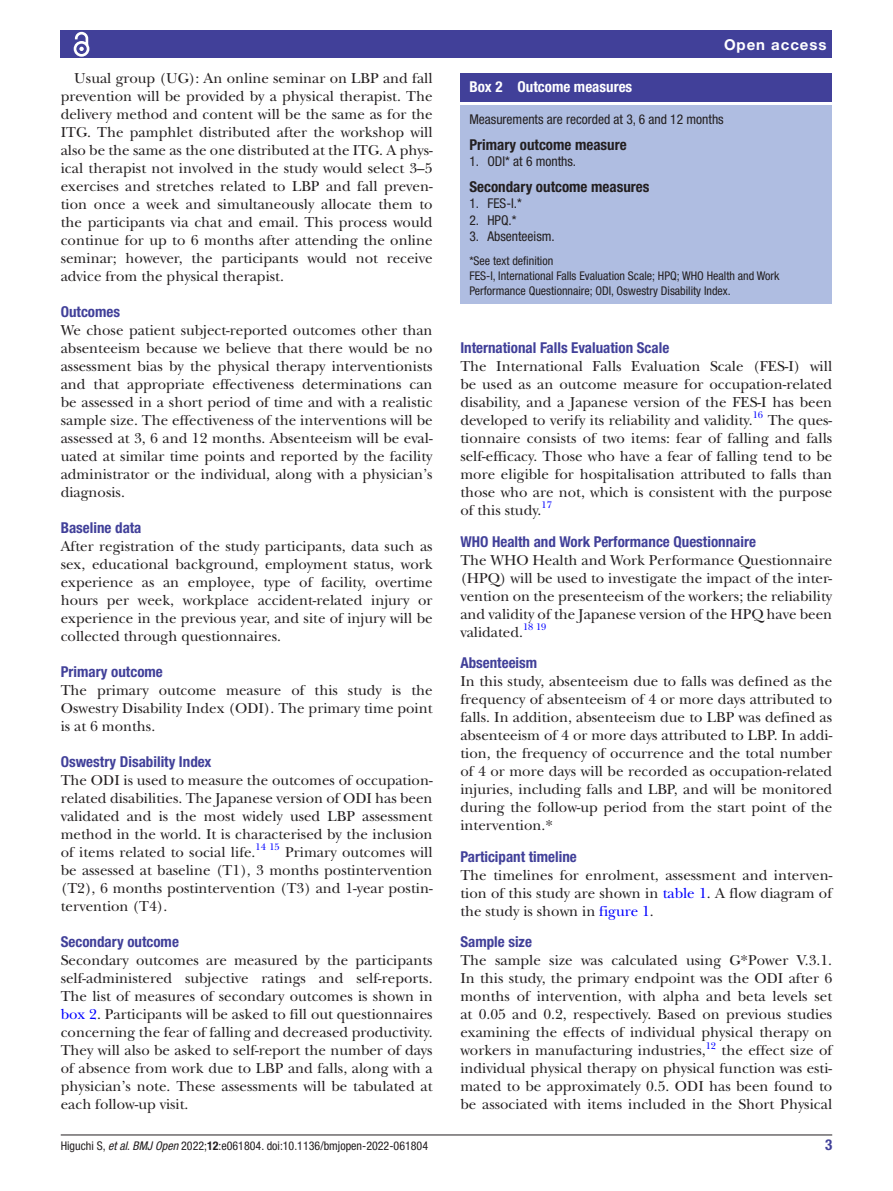
<style>
.page{position:relative;width:893px;height:1191px;background:#fff}
.page>*{position:absolute;margin:0;border:0;box-sizing:border-box;transform-origin:0 0}
.t1{font:15px/18px "New Baskerville";color:#231f20;text-align:justify}
.t2{font:700 condensed 15px "Helvetica Neue LT Std";color:#414099}
.t3{font:700 condensed 15px "Helvetica Neue LT Std";color:#231f20}
.t4{font:700 condensed 15px "Helvetica Neue LT Std";color:#fff}
.t5{font:700 15px "Helvetica Neue LT Std";letter-spacing:.065em;color:#fff}
.t6{font:condensed 13.5px "Helvetica Neue LT Std";color:#231f20}
.t7{font:condensed 12px/15px "Helvetica Neue LT Std";color:#231f20}
.t8{font:9.9px "New Baskerville";color:#00f}
.s1{color:#00f}
.s2{font-style:italic}
.s3{font-weight:700}
</style>
<div class="page">
<hr style="left:61px;top:1134px;width:771px;height:1px;background:#231f20">
<div style="left:61px;top:31px;width:771px;height:27px;background:#414099"></div>
<svg style="left:73px;top:31px;width:17px;height:26px"></svg>
<div style="left:460px;top:73px;width:372px;height:28px;background:#414099"></div>
<div style="left:460px;top:106px;width:372px;height:198px;background:#afbde1"></div>
<p class="t1" style="left:61px;top:69px;width:373px;text-indent:14px">Usual group (UG): An online seminar on LBP and fall prevention will be provided by a physical therapist. The delivery method and content will be the same as for the ITG. The pamphlet distributed after the workshop will also be the same as the one distributed at the ITG. A phys&shy;ical therapist not involved in the study would select 3–5 exercises and stretches related to LBP and fall preven&shy;tion once a week and simultaneously allocate them to the participants via chat and email. This process would continue for up to 6 months after attending the online seminar; however, the participants would not receive advice from the physical therapist.</p>
<p class="t2" style="left:61px;top:303px;width:61px">Outcomes</p>
<p class="t1" style="left:61px;top:321px;width:373px">We chose patient subject-reported outcomes other than absenteeism because we believe that there would be no assessment bias by the physical therapy interventionists and that appropriate effectiveness determinations can be assessed in a short period of time and with a realistic sample size. The effectiveness of the interventions will be assessed at 3, 6 and 12 months. Absenteeism will be eval&shy;uated at similar time points and reported by the facility administrator or the individual, along with a physician’s diagnosis.</p>
<p class="t2" style="left:61px;top:519px;width:82px">Baseline data</p>
<p class="t1" style="left:61px;top:537px;width:373px">After registration of the study participants, data such as sex, educational background, employment status, work experience as an employee, type of facility, overtime hours per week, workplace accident-related injury or experience in the previous year, and site of injury will be collected through questionnaires.</p>
<p class="t2" style="left:61px;top:663px;width:104px">Primary outcome</p>
<p class="t1" style="left:61px;top:681px;width:373px">The primary outcome measure of this study is the Oswestry Disability Index (ODI). The primary time point is at 6 months.</p>
<p class="t2" style="left:61px;top:753px;width:152px">Oswestry Disability Index</p>
<p class="t1" style="left:61px;top:771px;width:373px">The ODI is used to measure the outcomes of occupation&shy;related disabilities. The Japanese version of ODI has been validated and is the most widely used LBP assessment method in the world. It is characterised by the inclusion of items related to social life.</p>
<p class="t8" style="left:255px;top:841px;width:26px">14 15</p>
<p class="t1" style="left:61px;top:843px;width:373px;text-indent:224px">Primary outcomes will be assessed at baseline (T1), 3 months postintervention (T2), 6 months postintervention (T3) and 1-year postin&shy;tervention (T4).</p>
<p class="t2" style="left:61px;top:932px;width:120px">Secondary outcome</p>
<p class="t1" style="left:61px;top:951px;width:373px">Secondary outcomes are measured by the participants self-administered subjective ratings and self-reports.<br>The list of measures of secondary outcomes is shown in <span class="s1">box 2</span>. Participants will be asked to fill out questionnaires concerning the fear of falling and decreased productivity.<br>They will also be asked to self-report the number of days of absence from work due to LBP and falls, along with a physician’s note. These assessments will be tabulated at each follow-up visit.</p>
<p class="t5" style="left:724px;top:35px;width:104px">Open access</p>
<p class="t4" style="left:469px;top:78px;width:164px">Box 2 Outcome measures</p>
<p class="t6" style="left:469px;top:112px;width:256px">Measurements are recorded at 3, 6 and 12 months</p>
<p class="t3" style="left:469px;top:135px;width:159px">Primary outcome measure</p>
<p class="t6" style="left:469px;top:154px;width:108px">1. ODI* at 6 months.</p>
<p class="t3" style="left:469px;top:177px;width:182px">Secondary outcome measures</p>
<p class="t6" style="left:469px;top:196px;width:54px">1. FES-I.*</p>
<p class="t6" style="left:469px;top:212px;width:49px">2. HPQ.*</p>
<p class="t6" style="left:469px;top:229px;width:87px">3. Absenteeism.</p>
<p class="t7" style="left:469px;top:253px;width:312px">*See text definition<br>FES-I, International Falls Evaluation Scale; HPQ; WHO Health and Work<br>Performance Questionnaire; ODI, Oswestry Disability Index.</p>
<p class="t2" style="left:460px;top:339px;width:210px">International Falls Evaluation Scale</p>
<p class="t1" style="left:460px;top:357px;width:373px">The International Falls Evaluation Scale (FES-I) will be used as an outcome measure for occupation-related disability, and a Japanese version of the FES-I has been developed to verify its reliability and validity.<sup>16</sup> The ques&shy;tionnaire consists of two items: fear of falling and falls self-efficacy. Those who have a fear of falling tend to be more eligible for hospitalisation attributed to falls than those who are not, which is consistent with the purpose of this study.</p>
<p class="t8" style="left:541px;top:499px;width:12px">17</p>
<p class="t2" style="left:460px;top:532px;width:297px">WHO Health and Work Performance Questionnaire</p>
<p class="t1" style="left:460px;top:551px;width:373px">The WHO Health and Work Performance Questionnaire (HPQ) will be used to investigate the impact of the inter&shy;vention on the presenteeism of the workers; the reliability and validity of the Japanese version of the HPQ have been validated.</p>
<p class="t8" style="left:523px;top:621px;width:25px">18 19</p>
<p class="t2" style="left:460px;top:654px;width:78px">Absenteeism</p>
<p class="t1" style="left:460px;top:672px;width:373px">In this study, absenteeism due to falls was defined as the frequency of absenteeism of 4 or more days attributed to falls. In addition, absenteeism due to LBP was defined as absenteeism of 4 or more days attributed to LBP. In addi&shy;tion, the frequency of occurrence and the total number of 4 or more days will be recorded as occupation-related injuries, including falls and LBP, and will be monitored during the follow-up period from the start point of the intervention.*</p>
<p class="t2" style="left:460px;top:847px;width:118px">Participant timeline</p>
<p class="t1" style="left:460px;top:866px;width:373px">The timelines for enrolment, assessment and interven&shy;tion of this study are shown in <span class="s1">table 1</span>. A flow diagram of the study is shown in <span class="s1">figure 1</span>.</p>
<p class="t2" style="left:460px;top:933px;width:73px">Sample size</p>
<p class="t1" style="left:460px;top:951px;width:373px">The sample size was calculated using G*Power V.3.1.<br>In this study, the primary endpoint was the ODI after 6 months of intervention, with alpha and beta levels set at 0.05 and 0.2, respectively. Based on previous studies examining the effects of individual physical therapy on workers in manufacturing industries,</p>
<p class="t8" style="left:706px;top:1039px;width:12px">12</p>
<p class="t1" style="left:460px;top:1041px;width:373px;text-indent:261px">the effect size of individual physical therapy on physical function was esti&shy;mated to be approximately 0.5. ODI has been found to be associated with items included in the Short Physical</p>
<p class="t7" style="left:61px;top:1137px;width:369px">Higuchi S, <span class="s2">et al</span>. <span class="s2">BMJ Open</span> 2022;<span class="s3">12</span>:e061804. doi:10.1136/bmjopen-2022-061804</p>
<p class="t2" style="left:825px;top:1135px;width:9px">3</p>
</div>
